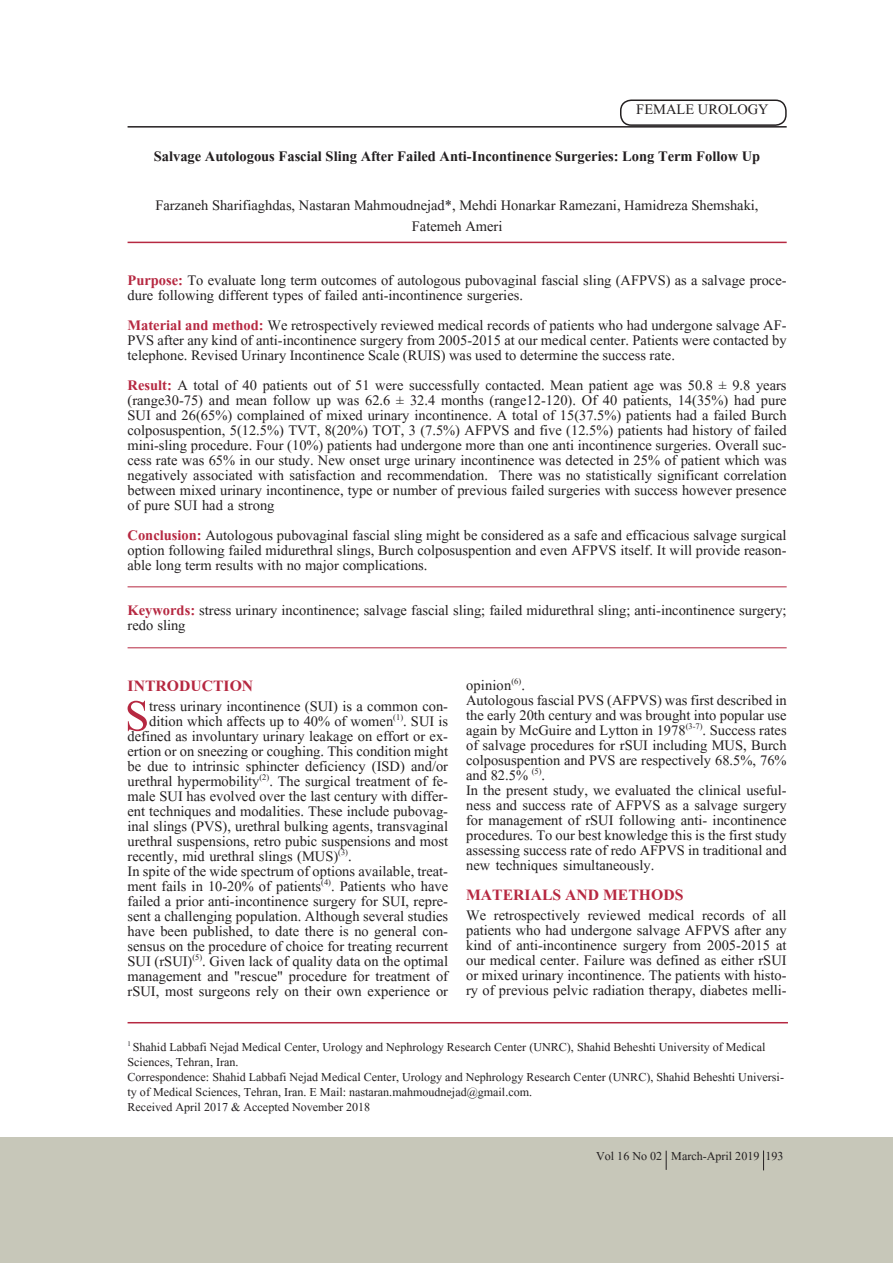
<style>
.page{position:relative;width:893px;height:1263px;background:#fff}
.page>*{position:absolute;margin:0;border:0;box-sizing:border-box;transform-origin:0 0}
.t1{font:54.6px "Aparajita";color:#b62841}
.t2{font:700 19.5px "Aparajita";color:#b62841}
.t3{font:18px/15px "Aparajita";color:#231f20;text-align:justify}
.t4{font:700 18px "Aparajita";color:#231f20}
.t5{font:15px/15px "Aparajita";color:#231f20}
.s1{font-weight:700;color:#b62841}
</style>
<div class="page">
<div style="left:0;top:1137px;width:893px;height:126px;background:#c7c7b9"></div>
<svg style="left:666px;top:1151px;width:1px;height:19px"></svg>
<svg style="left:763px;top:1150px;width:1px;height:20px"></svg>
<hr style="left:128px;top:126px;width:659px;height:2px;background:#231f20">
<div style="left:620px;top:99px;width:167px;height:27px;border:2px solid #231f20;border-radius:11px"></div>
<hr style="left:128px;top:242px;width:659px;height:1px;background:#b62841">
<hr style="left:128px;top:586px;width:659px;height:1px;background:#b62841">
<hr style="left:128px;top:647px;width:659px;height:1px;background:#b62841">
<hr style="left:128px;top:1022px;width:660px;height:1px;background:#b62841">
<p class="t3" style="left:636px;top:104px;width:134px">FEMALE UROLOGY</p>
<p class="t4" style="left:154px;top:148px;width:608px">Salvage Autologous Fascial Sling After Failed Anti-Incontinence Surgeries: Long Term Follow Up</p>
<p class="t3" style="left:155px;top:199px;width:605px">Farzaneh Sharifiaghdas, Nastaran Mahmoudnejad*, Mehdi Honarkar Ramezani, Hamidreza Shemshaki,</p>
<p class="t3" style="left:412px;top:221px;width:92px">Fatemeh Ameri</p>
<p class="t3" style="left:128px;top:275px;width:661px"><span class="s1">Purpose:</span> To evaluate long term outcomes of autologous pubovaginal fascial sling (AFPVS) as a salvage proce&shy;dure following different types of failed anti-incontinence surgeries.</p>
<p class="t3" style="left:128px;top:320px;width:661px"><span class="s1">Material and method:</span> We retrospectively reviewed medical records of patients who had undergone salvage AF-PVS after any kind of anti-incontinence surgery from 2005-2015 at our medical center. Patients were contacted by telephone. Revised Urinary Incontinence Scale (RUIS) was used to determine the success rate.</p>
<p class="t3" style="left:128px;top:380px;width:661px"><span class="s1">Result:</span> A total of 40 patients out of 51 were successfully contacted. Mean patient age was 50.8 ± 9.8 years (range30-75) and mean follow up was 62.6 ± 32.4 months (range12-120). Of 40 patients, 14(35%) had pure SUI and 26(65%) complained of mixed urinary incontinence. A total of 15(37.5%) patients had a failed Burch colposuspention, 5(12.5%) TVT, 8(20%) TOT, 3 (7.5%) AFPVS and five (12.5%) patients had history of failed mini-sling procedure. Four (10%) patients had undergone more than one anti incontinence surgeries. Overall suc&shy;cess rate was 65% in our study. New onset urge urinary incontinence was detected in 25% of patient which was negatively associated with satisfaction and recommendation. There was no statistically significant correlation between mixed urinary incontinence, type or number of previous failed surgeries with success however presence of pure SUI had a strong</p>
<p class="t3" style="left:128px;top:530px;width:661px"><span class="s1">Conclusion:</span> Autologous pubovaginal fascial sling might be considered as a safe and efficacious salvage surgical option following failed midurethral slings, Burch colposuspention and even AFPVS itself. It will provide reason&shy;able long term results with no major complications.</p>
<p class="t3" style="left:128px;top:605px;width:660px"><span class="s1">Keywords:</span> stress urinary incontinence; salvage fascial sling; failed midurethral sling; anti-incontinence surgery; redo sling</p>
<p class="t2" style="left:128px;top:677px;width:127px">INTRODUCTION</p>
<p class="t1" style="left:125px;top:689px;width:26px">S</p>
<p class="t3" style="left:149px;top:700px;width:300px">tress urinary incontinence (SUI) is a common con-</p>
<p class="t3" style="left:149px;top:715px;width:300px">dition which affects up to 40% of women<sup>(1)</sup>. SUI is</p>
<p class="t3" style="left:128px;top:730px;width:322px">defined as involuntary urinary leakage on effort or ex-</p>
<p class="t3" style="left:128px;top:745px;width:322px">ertion or on sneezing or coughing. This condition might</p>
<p class="t3" style="left:128px;top:760px;width:322px">be due to intrinsic sphincter deficiency (ISD) and/or</p>
<p class="t3" style="left:128px;top:775px;width:322px">urethral hypermobility<sup>(2)</sup>. The surgical treatment of fe-</p>
<p class="t3" style="left:128px;top:790px;width:322px">male SUI has evolved over the last century with differ-</p>
<p class="t3" style="left:128px;top:805px;width:322px">ent techniques and modalities. These include pubovag-</p>
<p class="t3" style="left:128px;top:820px;width:322px">inal slings (PVS), urethral bulking agents, transvaginal</p>
<p class="t3" style="left:128px;top:835px;width:322px">urethral suspensions, retro pubic suspensions and most</p>
<p class="t3" style="left:128px;top:850px;width:226px">recently, mid urethral slings (MUS)<sup>(3)</sup>.</p>
<p class="t3" style="left:128px;top:865px;width:322px">In spite of the wide spectrum of options available, treat&shy;ment fails in 10-20% of patients<sup>(4)</sup>. Patients who have failed a prior anti-incontinence surgery for SUI, repre&shy;sent a challenging population. Although several studies have been published, to date there is no general con&shy;sensus on the procedure of choice for treating recurrent SUI (rSUI)<sup>(5)</sup>. Given lack of quality data on the optimal management and "rescue" procedure for treatment of rSUI, most surgeons rely on their own experience or</p>
<p class="t3" style="left:466px;top:680px;width:61px">opinion<sup>(6)</sup>.</p>
<p class="t3" style="left:466px;top:695px;width:322px">Autologous fascial PVS (AFPVS) was first described in the early 20th century and was brought into popular use again by McGuire and Lytton in 1978<sup>(3-7)</sup>. Success rates of salvage procedures for rSUI including MUS, Burch colposuspention and PVS are respectively 68.5%, 76% and 82.5% <sup>(5)</sup>.</p>
<p class="t3" style="left:466px;top:785px;width:322px">In the present study, we evaluated the clinical useful&shy;ness and success rate of AFPVS as a salvage surgery for management of rSUI following anti- incontinence procedures. To our best knowledge this is the first study assessing success rate of redo AFPVS in traditional and new techniques simultaneously.</p>
<p class="t2" style="left:466px;top:886px;width:219px">MATERIALS AND METHODS</p>
<p class="t3" style="left:466px;top:909px;width:322px">We retrospectively reviewed medical records of all patients who had undergone salvage AFPVS after any kind of anti-incontinence surgery from 2005-2015 at our medical center. Failure was defined as either rSUI or mixed urinary incontinence. The patients with histo&shy;ry of previous pelvic radiation therapy, diabetes melli-</p>
<p class="t5" style="left:128px;top:1041px;width:639px"><sup>1</sup> Shahid Labbafi Nejad Medical Center, Urology and Nephrology Research Center (UNRC), Shahid Beheshti University of Medical<br>Sciences, Tehran, Iran.</p>
<p class="t5" style="left:128px;top:1071px;width:658px">Correspondence: Shahid Labbafi Nejad Medical Center, Urology and Nephrology Research Center (UNRC), Shahid Beheshti Universi&shy;ty of Medical Sciences, Tehran, Iran. E Mail: nastaran.mahmoudnejad@gmail.com.</p>
<p class="t5" style="left:128px;top:1101px;width:244px">Received April 2017 &amp; Accepted November 2018</p>
<p class="t5" style="left:596px;top:1149px;width:189px">Vol 16 No 02 March-April 2019 193</p>
</div>
